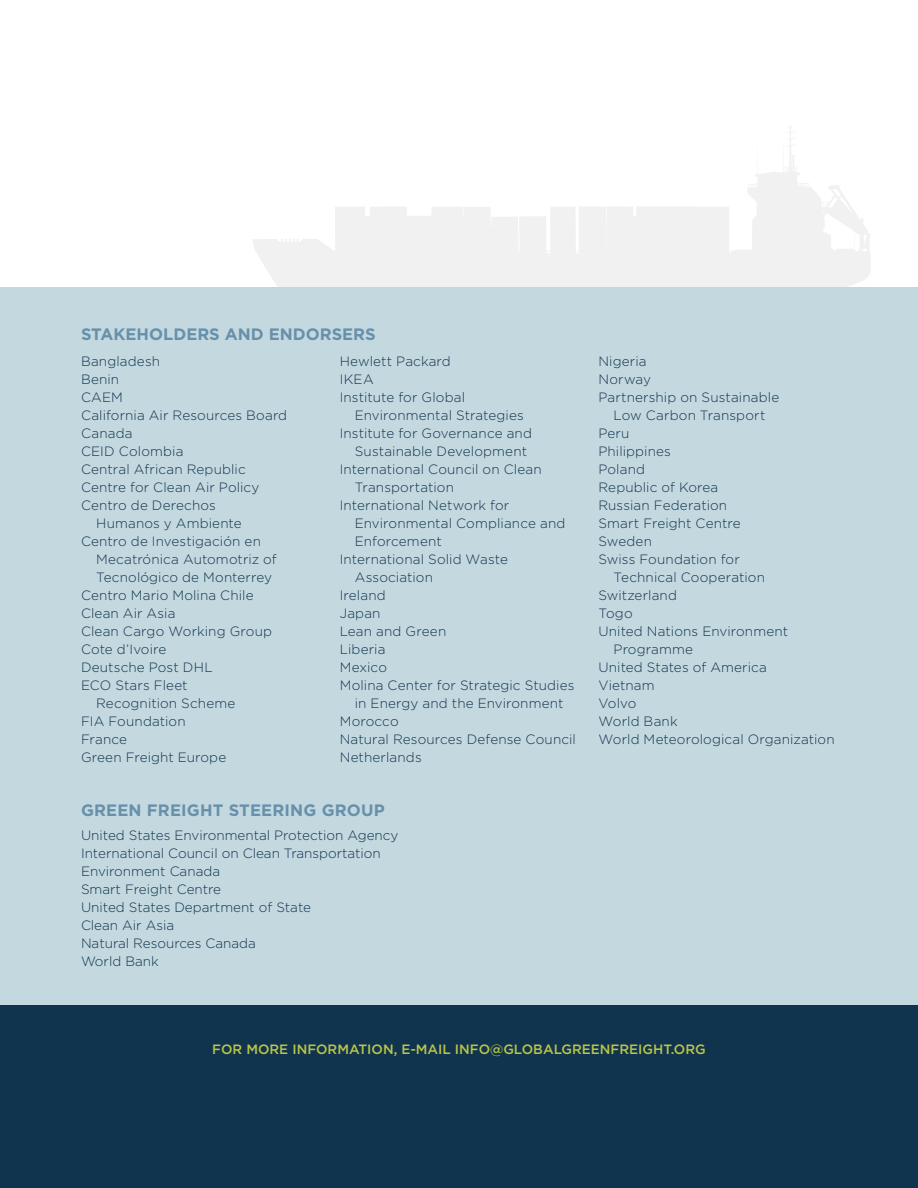
<style>
.page{position:relative;width:918px;height:1188px;background:#fff}
.page>*{position:absolute;margin:0;border:0;box-sizing:border-box;transform-origin:0 0}
.t1{font:700 16.5px "Gotham";color:#6790ab}
.t2{font:300 13.5px/18px "Gotham";letter-spacing:.005em;color:#10344e}
.t3{font:500 13.5px "Gotham";color:#bbc647}
</style>
<div class="page">
<svg style="left:253px;top:127px;width:618px;height:160px"></svg>
<div style="left:335px;top:206px;width:394px;height:53px;background:#f1f1f2"></div>
<div style="left:0;top:287px;width:918px;height:901px;background:#c4d8df"></div>
<div style="left:0;top:1006px;width:918px;height:182px;background:#10344e"></div>
<p class="t1" style="left:81px;top:324px;width:296px">STAKEHOLDERS AND ENDORSERS</p>
<p class="t2" style="left:81px;top:352px;width:81px">Bangladesh</p>
<p class="t2" style="left:81px;top:370px;width:40px">Benin</p>
<p class="t2" style="left:81px;top:388px;width:44px">CAEM</p>
<p class="t2" style="left:81px;top:406px;width:208px">California Air Resources Board</p>
<p class="t2" style="left:81px;top:424px;width:53px">Canada</p>
<p class="t2" style="left:81px;top:442px;width:104px">CEID Colombia</p>
<p class="t2" style="left:81px;top:460px;width:166px">Central African Republic</p>
<p class="t2" style="left:81px;top:478px;width:180px">Centre for Clean Air Policy</p>
<p class="t2" style="left:81px;top:496px;width:136px">Centro de Derechos</p>
<p class="t2" style="left:96px;top:514px;width:147px">Humanos y Ambiente</p>
<p class="t2" style="left:81px;top:532px;width:181px">Centro de Investigación en</p>
<p class="t2" style="left:96px;top:550px;width:182px">Mecatrónica Automotriz of</p>
<p class="t2" style="left:96px;top:568px;width:177px">Tecnológico de Monterrey</p>
<p class="t2" style="left:81px;top:586px;width:174px">Centro Mario Molina Chile</p>
<p class="t2" style="left:81px;top:604px;width:96px">Clean Air Asia</p>
<p class="t2" style="left:81px;top:622px;width:192px">Clean Cargo Working Group</p>
<p class="t2" style="left:81px;top:640px;width:87px">Cote d’Ivoire</p>
<p class="t2" style="left:81px;top:658px;width:133px">Deutsche Post DHL</p>
<p class="t2" style="left:81px;top:676px;width:108px">ECO Stars Fleet</p>
<p class="t2" style="left:96px;top:694px;width:141px">Recognition Scheme</p>
<p class="t2" style="left:81px;top:712px;width:106px">FIA Foundation</p>
<p class="t2" style="left:81px;top:730px;width:48px">France</p>
<p class="t2" style="left:81px;top:748px;width:147px">Green Freight Europe</p>
<p class="t2" style="left:340px;top:352px;width:113px">Hewlett Packard</p>
<p class="t2" style="left:340px;top:370px;width:36px">IKEA</p>
<p class="t2" style="left:340px;top:388px;width:127px">Institute for Global</p>
<p class="t2" style="left:355px;top:406px;width:171px">Environmental Strategies</p>
<p class="t2" style="left:340px;top:424px;width:194px">Institute for Governance and</p>
<p class="t2" style="left:355px;top:442px;width:174px">Sustainable Development</p>
<p class="t2" style="left:340px;top:460px;width:203px">International Council on Clean</p>
<p class="t2" style="left:355px;top:478px;width:101px">Transportation</p>
<p class="t2" style="left:340px;top:496px;width:171px">International Network for</p>
<p class="t2" style="left:355px;top:514px;width:212px">Environmental Compliance and</p>
<p class="t2" style="left:355px;top:532px;width:88px">Enforcement</p>
<p class="t2" style="left:340px;top:550px;width:170px">International Solid Waste</p>
<p class="t2" style="left:355px;top:568px;width:80px">Association</p>
<p class="t2" style="left:340px;top:586px;width:48px">Ireland</p>
<p class="t2" style="left:340px;top:604px;width:42px">Japan</p>
<p class="t2" style="left:340px;top:622px;width:108px">Lean and Green</p>
<p class="t2" style="left:340px;top:640px;width:47px">Liberia</p>
<p class="t2" style="left:340px;top:658px;width:49px">Mexico</p>
<p class="t2" style="left:340px;top:676px;width:236px">Molina Center for Strategic Studies</p>
<p class="t2" style="left:355px;top:694px;width:210px">in Energy and the Environment</p>
<p class="t2" style="left:340px;top:712px;width:60px">Morocco</p>
<p class="t2" style="left:340px;top:730px;width:238px">Natural Resources Defense Council</p>
<p class="t2" style="left:340px;top:748px;width:84px">Netherlands</p>
<p class="t1" style="left:81px;top:799px;width:305px">GREEN FREIGHT STEERI NG GROUP</p>
<p class="t2" style="left:81px;top:826px;width:319px">United States Environmental Protection Agency<br>International Council on Clean Transportation<br>Environment Canada<br>Smart Freight Centre<br>United States Department of State<br>Clean Air Asia<br>Natural Resources Canada<br>World Bank</p>
<p class="t2" style="left:598px;top:352px;width:50px">Nigeria</p>
<p class="t2" style="left:598px;top:370px;width:54px">Norway</p>
<p class="t2" style="left:598px;top:388px;width:182px">Partnership on Sustainable</p>
<p class="t2" style="left:614px;top:406px;width:153px">Low Carbon Transport</p>
<p class="t2" style="left:598px;top:424px;width:33px">Peru</p>
<p class="t2" style="left:598px;top:442px;width:74px">Philippines</p>
<p class="t2" style="left:598px;top:460px;width:48px">Poland</p>
<p class="t2" style="left:598px;top:478px;width:121px">Republic of Korea</p>
<p class="t2" style="left:598px;top:496px;width:130px">Russian Federation</p>
<p class="t2" style="left:598px;top:514px;width:144px">Smart Freight Centre</p>
<p class="t2" style="left:598px;top:532px;width:55px">Sweden</p>
<p class="t2" style="left:598px;top:550px;width:143px">Swiss Foundation for</p>
<p class="t2" style="left:614px;top:568px;width:153px">Technical Cooperation</p>
<p class="t2" style="left:598px;top:586px;width:80px">Switzerland</p>
<p class="t2" style="left:598px;top:604px;width:36px">Togo</p>
<p class="t2" style="left:598px;top:622px;width:191px">United Nations Environment</p>
<p class="t2" style="left:614px;top:640px;width:81px">Programme</p>
<p class="t2" style="left:598px;top:658px;width:170px">United States of America</p>
<p class="t2" style="left:598px;top:676px;width:58px">Vietnam</p>
<p class="t2" style="left:598px;top:694px;width:39px">Volvo</p>
<p class="t2" style="left:598px;top:712px;width:81px">World Bank</p>
<p class="t2" style="left:598px;top:730px;width:238px">World Meteorological Organization</p>
<p class="t3" style="left:212px;top:1041px;width:495px">FOR MORE INFORMATION, E-MAIL INFO@GLOBALGREENFREIGHT.ORG</p>
</div>
